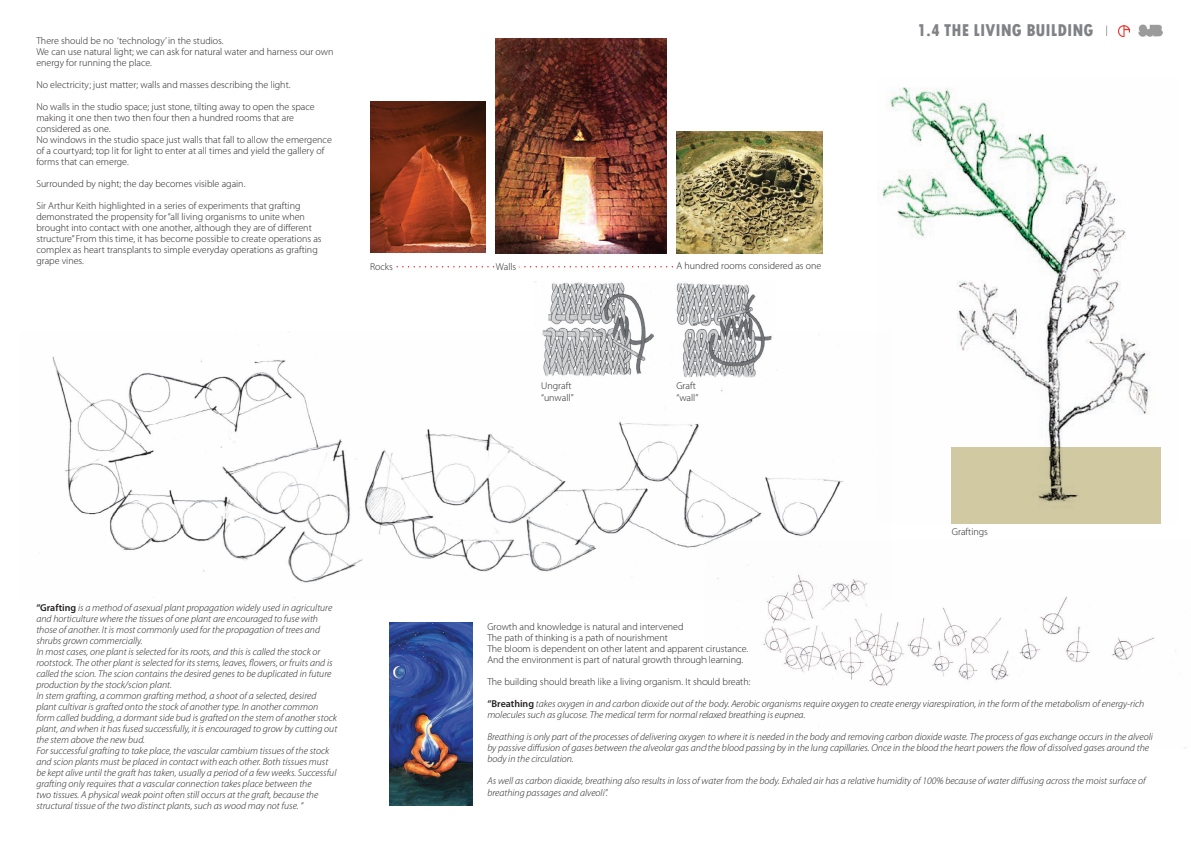
<style>
.page{position:relative;width:1191px;height:842px;background:#fff}
.page>*{position:absolute;margin:0;border:0;box-sizing:border-box;transform-origin:0 0}
.t1{font:800 condensed 18px "Tw Cen";color:#808285}
.t2{font:italic 300 10px/11px "Myriad Pro";color:#231f20}
.t3{font:300 10px/11px "Myriad Pro";color:#231f20}
.s1{font-weight:600;font-style:normal}
</style>
<div class="page">
<img style="left:882px;top:87px;width:279px;height:437px">
<img style="left:39px;top:332px;width:851px;height:251px">
<img style="left:389px;top:622px;width:84px;height:183px">
<img style="left:706px;top:540px;width:480px;height:208px">
<img style="left:496px;top:38px;width:170px;height:216px">
<img style="left:370px;top:101px;width:116px;height:152px">
<img style="left:676px;top:131px;width:147px;height:122px">
<div style="left:952px;top:447px;width:209px;height:76px;background:#d1caa3"></div>
<img style="left:534px;top:282px;width:240px;height:98px">
<div style="left:669px;top:282px;width:5px;height:10px;background:#fff"></div>
<div style="left:537px;top:282px;width:5px;height:10px;background:#fff"></div>
<svg style="left:1118px;top:25px;width:11px;height:11px"></svg>
<img style="left:1138px;top:25px;width:24px;height:11px">
<svg style="left:518px;top:266px;width:155px;height:2px"></svg>
<svg style="left:396px;top:266px;width:98px;height:1px"></svg>
<p class="t3" style="left:36px;top:35px;width:298px">There should be no ‘technology’ in the studios.<br>We can use natural light; we can ask for natural water and harness our own energy for running the place.</p>
<p class="t3" style="left:36px;top:79px;width:256px">No electricity; just matter; walls and masses describing the light.</p>
<p class="t3" style="left:36px;top:101px;width:297px">No walls in the studio space; just stone, tilting away to open the space making it one then two then four then a hundred rooms that are considered as one.<br>No windows in the studio space just walls that fall to allow the emergence of a courtyard; top lit for light to enter at all times and yield the gallery of forms that can emerge.</p>
<p class="t3" style="left:36px;top:178px;width:210px">Surrounded by night; the day becomes visible again.</p>
<p class="t3" style="left:36px;top:200px;width:287px">Sir Arthur Keith highlighted in a series of experiments that grafting demonstrated the propensity for “all living organisms to unite when brought into contact with one another, although they are of different structure” From this time, it has become possible to create operations as complex as heart transplants to simple everyday operations as grafting grape vines.</p>
<p class="t3" style="left:370px;top:261px;width:24px">Rocks</p>
<p class="t3" style="left:496px;top:261px;width:22px">Walls</p>
<p class="t3" style="left:676px;top:261px;width:146px">A hundred rooms considered as one</p>
<p class="t3" style="left:541px;top:379px;width:34px;line-height:12px">Ungraft “unwall”</p>
<p class="t3" style="left:676px;top:379px;width:24px;line-height:12px">Graft “wall”</p>
<h1 class="t1" style="left:917px;top:20px;width:178px">1.4 THE LIVING BUILDING</h1>
<p class="t2" style="left:36px;top:602px;width:302px"><span class="s1">“Grafting</span> is a method of asexual plant propagation widely used in agriculture and horticulture where the tissues of one plant are encouraged to fuse with those of another. It is most commonly used for the propagation of trees and shrubs grown commercially.<br>In most cases, one plant is selected for its roots, and this is called the stock or rootstock. The other plant is selected for its stems, leaves, flowers, or fruits and is called the scion. The scion contains the desired genes to be duplicated in future production by the stock/scion plant.<br>In stem grafting, a common grafting method, a shoot of a selected, desired plant cultivar is grafted onto the stock of another type. In another common form called budding, a dormant side bud is grafted on the stem of another stock plant, and when it has fused successfully, it is encouraged to grow by cutting out the stem above the new bud.<br>For successful grafting to take place, the vascular cambium tissues of the stock and scion plants must be placed in contact with each other. Both tissues must be kept alive until the graft has taken, usually a period of a few weeks. Successful grafting only requires that a vascular connection takes place between the<br>two tissues. A physical weak point often still occurs at the graft, because the structural tissue of the two distinct plants, such as wood may not fuse. “</p>
<p class="t3" style="left:952px;top:526px;width:38px">Graftings</p>
<p class="t3" style="left:487px;top:621px;width:262px">Growth and knowledge is natural and intervened<br>The path of thinking is a path of nourishment<br>The bloom is dependent on other latent and apparent cirustance.<br>And the environment is part of natural growth through learning.</p>
<p class="t3" style="left:487px;top:676px;width:265px">The building should breath like a living organism. It should breath:</p>
<p class="t2" style="left:487px;top:699px;width:658px"><span class="s1">“Breathing</span> takes oxygen in and carbon dioxide out of the body. Aerobic organisms require oxygen to create energy viarespiration, in the form of the metabolism of energy-rich molecules such as glucose. The medical term for normal relaxed breathing is eupnea.</p>
<p class="t2" style="left:487px;top:732px;width:667px">Breathing is only part of the processes of delivering oxygen to where it is needed in the body and removing carbon dioxide waste. The process of gas exchange occurs in the alveoli by passive diffusion of gases between the alveolar gas and the blood passing by in the lung capillaries. Once in the blood the heart powers the flow of dissolved gases around the body in the circulation.</p>
<p class="t2" style="left:487px;top:775px;width:660px;line-height:12px">As well as carbon dioxide, breathing also results in loss of water from the body. Exhaled air has a relative humidity of 100% because of water diffusing across the moist surface of breathing passages and alveoli”.</p>
</div>
